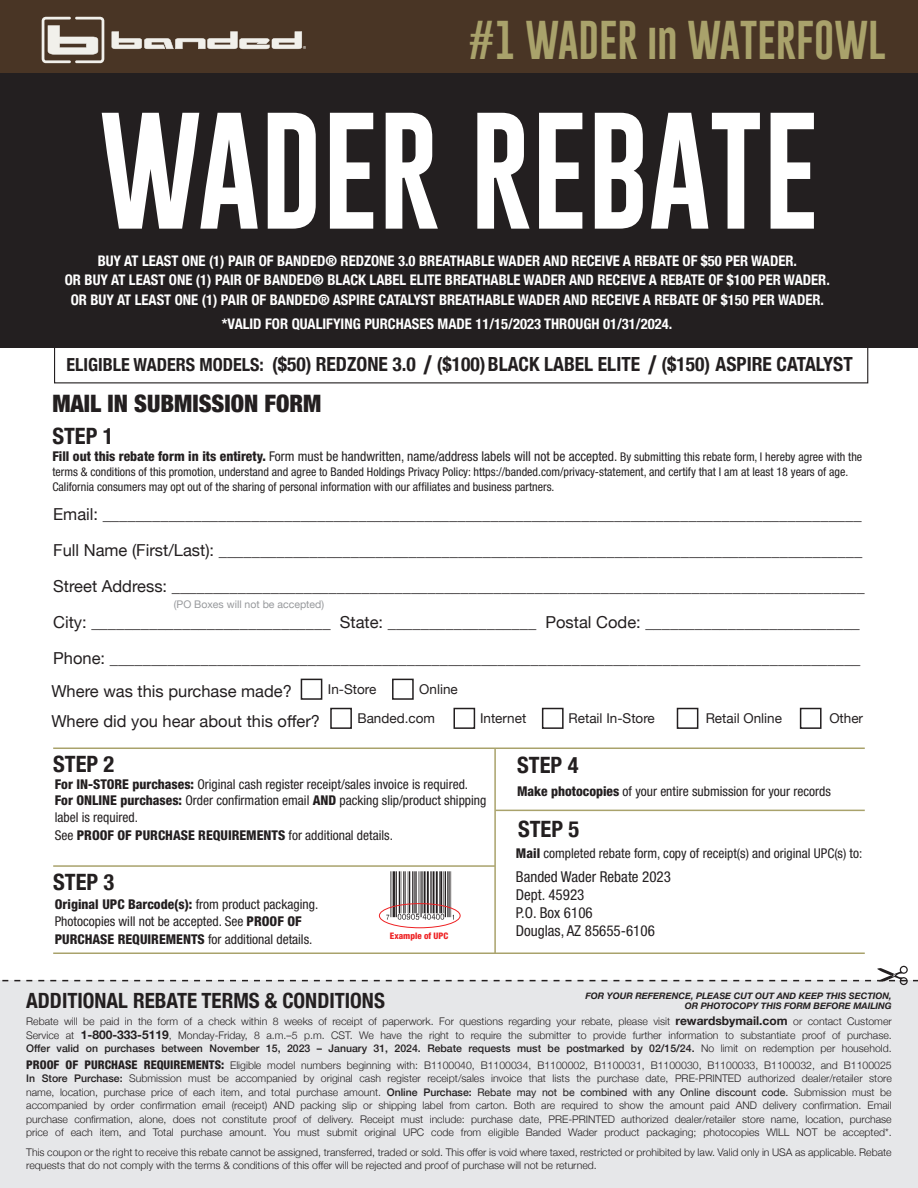
<style>
.page{position:relative;width:918px;height:1188px;background:#fff}
.page>*{position:absolute;margin:0;border:0;box-sizing:border-box;transform-origin:0 0}
.t1{font:120.9px "Gobold Lowplus";color:#fff}
.t2{font:39.9px "Gobold Lowplus";color:#a9a26b}
.t3{font:700 condensed 25.5px "Helvetica Neue";color:#231f20}
.t4{font:900 condensed 24px "Helvetica Neue";color:#231f20}
.t5{font:700 condensed 22.5px "Helvetica Neue";color:#231f20}
.t6{font:700 condensed 21px "Helvetica Neue";color:#231f20}
.t7{font:700 condensed 19.5px "Helvetica Neue";color:#231f20}
.t8{font:700 condensed 18px "Helvetica Neue";color:#231f20}
.t9{font:16.5px "Helvetica Neue";color:#231f20}
.t10{font:condensed 15px "Helvetica Neue LT Std";color:#231f20}
.t11{font:700 condensed 14.55px/24px "Helvetica Neue";color:#fff;text-align:center}
.t12{font:condensed 13.5px/16.5px "Helvetica Neue LT Std";color:#231f20}
.t13{font:800 condensed 13.5px "Helvetica Neue LT Std";color:#231f20}
.t14{font:13.5px "Helvetica Neue";color:#231f20}
.t15{font:condensed 12px/15px "Helvetica Neue LT Std";color:#231f20}
.t16{font:300 10.5px/13.5px "Helvetica Neue";color:#231f20;text-align:justify}
.t17{font:10.5px "Helvetica Neue";color:#97999c}
.t18{font:italic 700 9px "Helvetica Neue";color:#231f20}
.t19{font:800 condensed 9px "Helvetica Neue LT Std";color:#ee2123}
.t20{font:8.85px "Myriad Pro";color:#f1f0eb}
.s1{font-size:19.5px}
.s2{font-weight:800}
.s3{font-size:12px}
.s4{font-weight:400}
.s5{font-weight:700;font-size:12px}
.s6{font-weight:500}
.s7{font-family:"Helvetica Neue LT Std";font-weight:800;font-stretch:condensed;font-size:12px}
</style>
<div class="page">
<div style="left:0;top:63px;width:918px;height:285px;background:#231f20"></div>
<div style="left:0;top:0;width:918px;height:73px;background:#493525"></div>
<svg style="left:42px;top:17px;width:62px;height:46px"></svg>
<svg style="left:112px;top:31px;width:190px;height:18px"></svg>
<div style="left:0;top:981px;width:918px;height:207px;background:#e6e7e9"></div>
<div style="left:330px;top:708px;width:22px;height:21px;border:2px solid #231f20"></div>
<div style="left:301px;top:679px;width:21px;height:21px;border:2px solid #231f20"></div>
<div style="left:453px;top:708px;width:22px;height:21px;border:2px solid #231f20"></div>
<div style="left:542px;top:708px;width:22px;height:21px;border:2px solid #231f20"></div>
<div style="left:677px;top:708px;width:21px;height:21px;border:2px solid #231f20"></div>
<div style="left:800px;top:708px;width:22px;height:21px;border:2px solid #231f20"></div>
<div style="left:392px;top:679px;width:22px;height:21px;border:2px solid #231f20"></div>
<hr style="left:53px;top:748px;width:812px;height:1px;background:#a9a26b">
<hr style="left:53px;top:952px;width:812px;height:2px;background:#a9a26b">
<hr style="left:53px;top:865px;width:442px;height:2px;background:#a9a26b">
<hr style="left:494px;top:749px;width:2px;height:204px;background:#a9a26b">
<hr style="left:495px;top:810px;width:370px;height:1px;background:#a9a26b">
<svg style="left:0;top:966px;width:918px;height:19px"></svg>
<img style="left:387px;top:871px;width:66px;height:48px">
<div style="left:379px;top:903px;width:82px;height:25px;border:1px solid #ee2123;border-radius:50%"></div>
<div style="left:54px;top:347px;width:814px;height:36px;border:1px solid #231f20"></div>
<p class="t20" style="left:303px;top:44px;width:5px">®</p>
<p class="t2" style="left:468px;top:14px;width:419px">#1 WADER in WATERFOWL</p>
<p class="t1" style="left:99px;top:93px;width:721px">WADER REBATE</p>
<p class="t11" style="left:98px;top:248px;width:701px">BUY AT LEAST ONE (1) PAIR OF BANDED® REDZONE 3.0 BREATHABLE WADER AND RECEIVE A REBATE OF $50 PER WADER.</p>
<p class="t11" style="left:65px;top:267px;width:767px">OR BUY AT LEAST ONE (1) PAIR OF BANDED® BLACK LABEL ELITE BREATHABLE WADER AND RECEIVE A REBATE OF $100 PER WADER.</p>
<p class="t11" style="left:71px;top:287px;width:755px">OR BUY AT LEAST ONE (1) PAIR OF BANDED® ASPIRE CATALYST BREATHABLE WADER AND RECEIVE A REBATE OF $150 PER WADER. *VALID FOR QUALIFYING PURCHASES MADE 11/15/2023 THROUGH 01/31/2024.</p>
<p class="t8" style="left:66px;top:349px;width:351px">ELIGIBLE WADERS MODELS: <span class="s1">($50) REDZONE 3.0</span></p>
<p class="t3" style="left:423px;top:344px;width:10px">/</p>
<p class="t7" style="left:437px;top:348px;width:205px">($100)BLACK LABEL ELITE</p>
<p class="t3" style="left:648px;top:344px;width:10px">/</p>
<p class="t7" style="left:661px;top:348px;width:193px">($150) ASPIRE CATALYST</p>
<p class="t4" style="left:52px;top:384px;width:270px">MAIL IN SUBMISSION FORM</p>
<p class="t5" style="left:52px;top:417px;width:63px">STEP 1</p>
<p class="t12" style="left:52px;top:448px;width:811px"><span class="s2">Fill out this rebate form in its entirety.</span> Form must be handwritten, name/address labels will not be accepted. <span class="s3">By submitting this rebate form, I hereby agree with the</span></p>
<p class="t15" style="left:52px;top:465px;width:797px">terms &amp; conditions of this promotion, understand and agree to Banded Holdings Privacy Policy: https://banded.com/privacy-statement, and certify that I am at least 18 years of age.<br>California consumers may opt out of the sharing of personal information with our affiliates and business partners.</p>
<p class="t9" style="left:53px;top:502px;width:810px">Email: ____________________________________________________________________________________________</p>
<p class="t9" style="left:53px;top:538px;width:811px">Full Name (First/Last): ______________________________________________________________________________</p>
<p class="t9" style="left:53px;top:574px;width:813px">Street Address: ____________________________________________________________________________________</p>
<p class="t9" style="left:53px;top:610px;width:808px">City: _____________________________ State: __________________ Postal Code: __________________________</p>
<p class="t9" style="left:53px;top:646px;width:809px">Phone: ___________________________________________________________________________________________</p>
<p class="t17" style="left:174px;top:597px;width:152px">(PO Boxes will not be accepted)</p>
<p class="t14" style="left:328px;top:680px;width:50px">In-Store</p>
<p class="t14" style="left:419px;top:680px;width:40px">Online</p>
<p class="t9" style="left:51px;top:680px;width:242px">Where was this purchase made?</p>
<p class="t9" style="left:51px;top:710px;width:270px">Where did you hear about this offer?</p>
<p class="t14" style="left:358px;top:709px;width:79px">Banded.com</p>
<p class="t14" style="left:480px;top:709px;width:48px">Internet</p>
<p class="t14" style="left:569px;top:709px;width:88px">Retail In-Store</p>
<p class="t14" style="left:706px;top:709px;width:78px">Retail Online</p>
<p class="t14" style="left:829px;top:709px;width:35px">Other</p>
<p class="t5" style="left:53px;top:745px;width:63px">STEP 2</p>
<p class="t5" style="left:517px;top:747px;width:63px">STEP 4</p>
<p class="t12" style="left:55px;top:776px;width:415px"><span class="s2">For IN-STORE purchases:</span> Original cash register receipt/sales invoice is required.</p>
<p class="t12" style="left:55px;top:792px;width:433px"><span class="s2">For ONLINE purchases:</span> Order confirmation email <span class="s2">AND</span> packing slip/product shipping label is required.</p>
<p class="t13" style="left:55px;top:827px;width:340px"><span class="s4">See</span> PROOF OF PURCHASE REQUIREMENTS <span class="s4">for additional details.</span></p>
<p class="t5" style="left:53px;top:863px;width:63px">STEP 3</p>
<p class="t13" style="left:55px;top:896px;width:265px">Original UPC Barcode(s): <span class="s4">from product packaging.</span></p>
<p class="t12" style="left:55px;top:912px;width:259px;line-height:18px">Photocopies will not be accepted. See <span class="s2">PROOF OF<br>PURCHASE REQUIREMENTS</span> for additional details.</p>
<p class="t19" style="left:390px;top:930px;width:60px">Example of UPC</p>
<p class="t12" style="left:517px;top:783px;width:315px"><span class="s2">Make photocopies</span> of your entire submission for your records</p>
<p class="t5" style="left:518px;top:811px;width:63px">STEP 5</p>
<p class="t12" style="left:516px;top:845px;width:348px"><span class="s2">Mail</span> completed rebate form, copy of receipt(s) and original UPC(s) to:</p>
<p class="t10" style="left:516px;top:868px;width:156px">Banded Wader Rebate 2023</p>
<p class="t10" style="left:516px;top:886px;width:70px">Dept. 45923</p>
<p class="t10" style="left:516px;top:904px;width:78px">P.O. Box 6106</p>
<p class="t10" style="left:516px;top:922px;width:140px">Douglas, AZ 85655-6106</p>
<p class="t18" style="left:586px;top:988px;width:308px">FOR YOUR REFERENCE, PLEASE CUT OUT AND KEEP THIS SECTION,</p>
<p class="t18" style="left:685px;top:999px;width:209px">OR PHOTOCOPY THIS FORM BEFORE MAILING</p>
<p class="t6" style="left:26px;top:984px;width:360px">ADDITIONAL REBATE TERMS &amp; CONDITIONS</p>
<p class="t16" style="left:26px;top:1014px;width:867px">Rebate will be paid in the form of a check within 8 weeks of receipt of paperwork. For questions regarding your rebate, please visit <span class="s5">rewardsbymail.com</span> or contact Customer Service at <span class="s5">1-800-333-5119</span>, Monday-Friday, 8 a.m.–5 p.m. CST. We have the right to require the submitter to provide further information to substantiate proof of purchase.<br><span class="s6">Offer valid on purchases between November 15, 2023 – January 31, 2024. Rebate requests must be postmarked by 02/15/24.</span> No limit on redemption per household.</p>
<p class="t16" style="left:26px;top:1058px;width:867px"><span class="s7">PROOF OF PURCHASE REQUIREMENTS:</span> Eligible model numbers beginning with: B1100040, B1100034, B1100002, B1100031, B1100030, B1100033, B1100032, and B1100025<br><span class="s6">In Store Purchase:</span> Submission must be accompanied by original cash register receipt/sales invoice that lists the purchase date, PRE-PRINTED authorized dealer/retailer store name, location, purchase price of each item, and total purchase amount. <span class="s6">Online Purchase:</span> <span class="s4">Rebate may not be combined with any Online discount code.</span> Submission must be accompanied by order confirmation email (receipt) AND packing slip or shipping label from carton. Both are required to show the amount paid AND delivery confirmation. Email purchase confirmation, alone, does not constitute proof of delivery. Receipt must include: purchase date, PRE-PRINTED authorized dealer/retailer store name, location, purchase price of each item, and Total purchase amount. You must submit original UPC code from eligible Banded Wader product packaging; photocopies WILL NOT be accepted*.</p>
<p class="t16" style="left:26px;top:1145px;width:867px">This coupon or the right to receive this rebate cannot be assigned, transferred, traded or sold. This offer is void where taxed, restricted or prohibited by law. Valid only in USA as applicable. Rebate requests that do not comply with the terms &amp; conditions of this offer will be rejected and proof of purchase will not be returned.</p>
</div>
